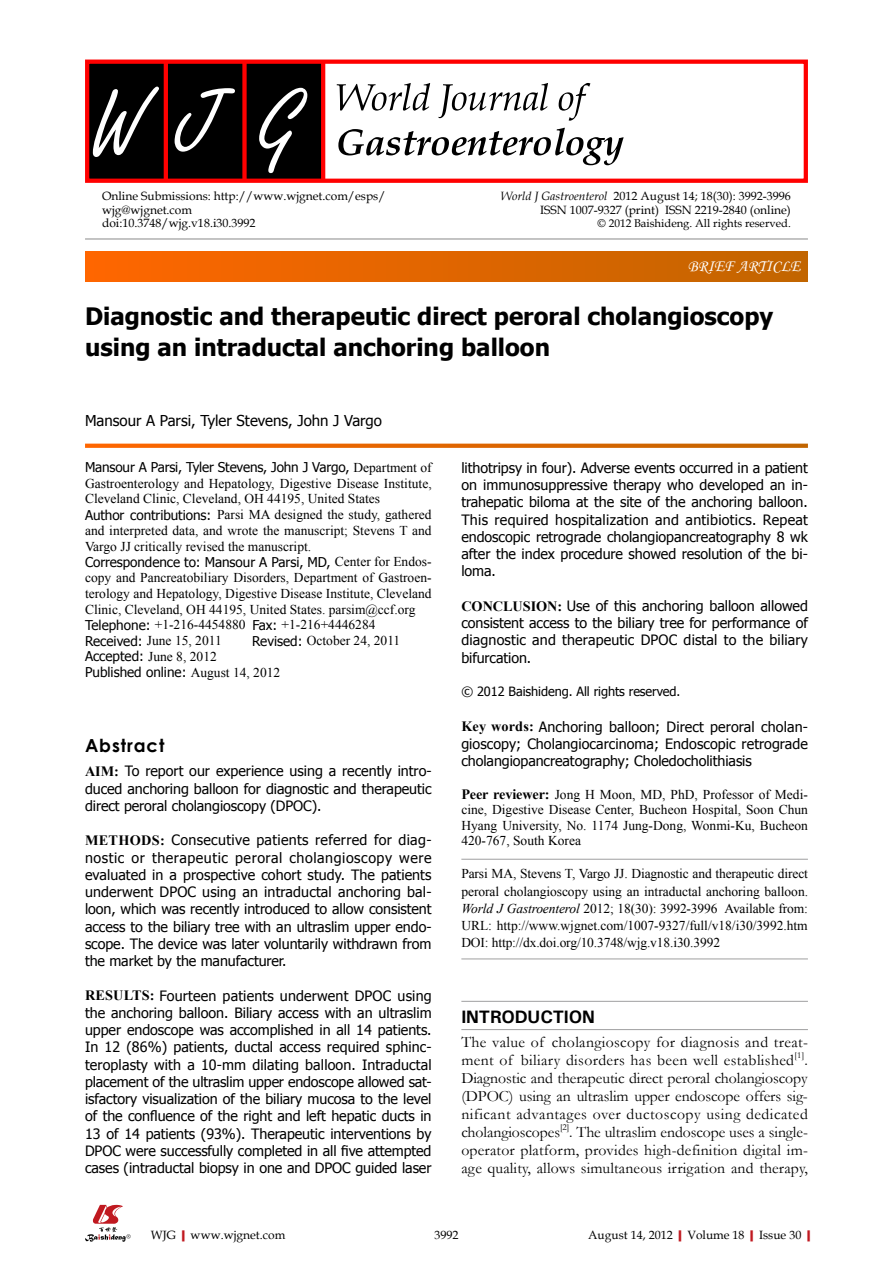
<style>
.page{position:relative;width:893px;height:1263px;background:#fff}
.page>*{position:absolute;margin:0;border:0;box-sizing:border-box;transform-origin:0 0}
.t1{font:700 24px/31.5px "Tahoma";color:#000}
.t2{font:700 18px "Univers";letter-spacing:-.01em;color:#000}
.t3{font:700 18px "Century Gothic";letter-spacing:.05em;color:#000}
.t4{font:16.5px "Monotype Corsiva";color:#fff}
.t5{font:15.75px/18px "Garamond";letter-spacing:.02em;color:#000;text-align:justify}
.t6{font:15px "Tahoma";color:#000}
.t7{font:14.25px/17.2px "Tahoma";letter-spacing:-.005em;color:#000;text-align:justify}
.t8{font:13.5px/15.8px "Times New Roman";color:#000}
.t9{font:13.5px "Tahoma";letter-spacing:-.005em;color:#000}
.t10{font:12.75px "Tahoma";letter-spacing:-.005em;color:#000}
.t11{font:12px/13.5px "Book Antiqua";color:#000;text-align:right}
.t12{font:11.25px "Book Antiqua";color:#000}
.t13{font:9.15px "Garamond";color:#000}
.s1{font-style:italic}
.s2{font-family:"Times New Roman"}
.s3{font-family:"Tahoma"}
.s4{font-family:"Times New Roman";font-weight:700}
.s5{font-weight:700;font-size:14.25px}
.s6{font-weight:700;color:#c01920}
</style>
<div class="page">
<div style="left:85px;top:252px;width:723px;height:29px;background:linear-gradient(to right,#f60,#c16500)"></div>
<hr style="left:85px;top:239px;width:723px;height:1px;background:#898989">
<div style="left:87px;top:61px;width:236px;height:121px;background:#000"></div>
<hr style="left:164px;top:61px;width:4px;height:121px;background:#f00">
<div style="left:242px;top:61px;width:5px;height:121px;background:#f00"></div>
<hr style="left:321px;top:61px;width:4px;height:121px;background:#f00">
<div style="left:85px;top:60px;width:723px;height:123px;border:4px solid #f00"></div>
<svg style="left:259px;top:88px;width:48px;height:85px"></svg>
<svg style="left:175px;top:88px;width:60px;height:64px"></svg>
<svg style="left:93px;top:87px;width:66px;height:70px"></svg>
<svg style="left:337px;top:83px;width:253px;height:38px"></svg>
<svg style="left:338px;top:128px;width:286px;height:37px"></svg>
<svg style="left:85px;top:444px;width:723px;height:4px;background:#e16a08"></svg>
<svg style="left:85px;top:1205px;width:46px;height:37px"></svg>
<hr style="left:461px;top:1001px;width:347px;height:1px;background:#9f9fa0">
<hr style="left:461px;top:1029px;width:347px;height:1px;background:#9f9fa0">
<hr style="left:461px;top:859px;width:347px;height:1px;background:#9f9fa0">
<hr style="left:461px;top:959px;width:347px;height:1px;background:#9f9fa0">
<p class="t11" style="left:102px;top:189px;width:285px;text-align:left">Online Submissions: http://www.wjgnet.com/esps/ wjg@wjgnet.com<br>doi:10.3748/wjg.v18.i30.3992</p>
<p class="t11" style="left:501px;top:189px;width:292px"><span class="s1">World J Gastroenterol</span> 2012 August 14; 18(30): 3992-3996<br>ISSN 1007-9327 (print) ISSN 2219-2840 (online)</p>
<p class="t12" style="left:598px;top:215px;width:195px">© 2012 Baishideng. All rights reserved.</p>
<p class="t4" style="left:688px;top:256px;width:114px">BRIEF ARTICLE</p>
<h1 class="t1" style="left:85px;top:298px;width:690px">Diagnostic and therapeutic direct peroral cholangioscopy using an intraductal anchoring balloon</h1>
<p class="t6" style="left:85px;top:410px;width:299px">Mansour A Parsi, Tyler Stevens, John J Vargo</p>
<p class="t9" style="left:85px;top:458px;width:348px">Mansour A Parsi, Tyler Stevens, John J Vargo, <span class="s2">Department of</span></p>
<p class="t8" style="left:85px;top:475px;width:348px">Gastroenterology and Hepatology, Digestive Disease Institute, Cleveland Clinic, Cleveland, OH 44195, United States<br><span class="s3">Author contributions:</span> Parsi MA designed the study, gathered and interpreted data, and wrote the manuscript; Stevens T and Vargo JJ critically revised the manuscript.</p>
<p class="t9" style="left:85px;top:553px;width:348px">Correspondence to: Mansour A Parsi, MD, <span class="s2">Center for Endos-</span></p>
<p class="t8" style="left:85px;top:569px;width:348px">copy and Pancreatobiliary Disorders, Department of Gastroen&shy;terology and Hepatology, Digestive Disease Institute, Cleveland Clinic, Cleveland, OH 44195, United States. parsim@ccf.org <span class="s3">Telephone:</span> +1-216-4454880 <span class="s3">Fax:</span> +1-216+4446284<br><span class="s3">Received:</span> June 15, 2011</p>
<p class="t8" style="left:252px;top:632px;width:150px"><span class="s3">Revised:</span> October 24, 2011</p>
<p class="t8" style="left:85px;top:648px;width:133px"><span class="s3">Accepted:</span> June 8, 2012</p>
<p class="t9" style="left:85px;top:663px;width:197px">Published online: <span class="s2">August 14, 2012</span></p>
<p class="t3" style="left:85px;top:732px;width:81px">Abstract</p>
<p class="t7" style="left:85px;top:762px;width:348px"><span class="s4">AIM:</span> To report our experience using a recently intro&shy;duced anchoring balloon for diagnostic and therapeutic direct peroral cholangioscopy (DPOC).</p>
<p class="t7" style="left:85px;top:831px;width:348px"><span class="s4">METHODS:</span> Consecutive patients referred for diag&shy;nostic or therapeutic peroral cholangioscopy were evaluated in a prospective cohort study. The patients underwent DPOC using an intraductal anchoring bal&shy;loon, which was recently introduced to allow consistent access to the biliary tree with an ultraslim upper endo&shy;scope. The device was later voluntarily withdrawn from the market by the manufacturer.</p>
<p class="t7" style="left:85px;top:986px;width:348px"><span class="s4">RESULTS:</span> Fourteen patients underwent DPOC using the anchoring balloon. Biliary access with an ultraslim upper endoscope was accomplished in all 14 patients.<br>In 12 (86%) patients, ductal access required sphinc&shy;teroplasty with a 10-mm dilating balloon. Intraductal placement of the ultraslim upper endoscope allowed sat&shy;isfactory visualization of the biliary mucosa to the level of the confluence of the right and left hepatic ducts in 13 of 14 patients (93%). Therapeutic interventions by DPOC were successfully completed in all five attempted cases (intraductal biopsy in one and DPOC guided laser</p>
<p class="t7" style="left:461px;top:458px;width:348px">lithotripsy in four). Adverse events occurred in a patient on immunosuppressive therapy who developed an in&shy;trahepatic biloma at the site of the anchoring balloon.<br>This required hospitalization and antibiotics. Repeat endoscopic retrograde cholangiopancreatography 8 wk after the index procedure showed resolution of the bi&shy;loma.</p>
<p class="t7" style="left:461px;top:596px;width:348px"><span class="s4">CONCLUSION:</span> Use of this anchoring balloon allowed consistent access to the biliary tree for performance of diagnostic and therapeutic DPOC distal to the biliary bifurcation.</p>
<p class="t10" style="left:461px;top:683px;width:221px">© 2012 Baishideng. All rights reserved.</p>
<p class="t7" style="left:461px;top:717px;width:348px"><span class="s4">Key words:</span> Anchoring balloon; Direct peroral cholan&shy;gioscopy; Cholangiocarcinoma; Endoscopic retrograde cholangiopancreatography; Choledocholithiasis</p>
<p class="t8" style="left:461px;top:786px;width:348px;text-align:justify"><span class="s5">Peer reviewer:</span> Jong H Moon, MD, PhD, Professor of Medi&shy;cine, Digestive Disease Center, Bucheon Hospital, Soon Chun Hyang University, No. 1174 Jung-Dong, Wonmi-Ku, Bucheon 420-767, South Korea</p>
<p class="t8" style="left:461px;top:865px;width:348px;line-height:17.2px;text-align:justify">Parsi MA, Stevens T, Vargo JJ. Diagnostic and therapeutic direct peroral cholangioscopy using an intraductal anchoring balloon.<br><span class="s1">World J Gastroenterol</span> 2012; 18(30): 3992-3996 Available from:<br>URL: http://www.wjgnet.com/1007-9327/full/v18/i30/3992.htm DOI: http://dx.doi.org/10.3748/wjg.v18.i30.3992</p>
<p class="t2" style="left:461px;top:1005px;width:135px">INTRODUCTION</p>
<p class="t5" style="left:461px;top:1033px;width:348px">The value of cholangioscopy for diagnosis and treat&shy;ment of biliary disorders has been well established</p>
<p class="t13" style="left:795px;top:1049px;width:11px">[1]</p>
<p class="t5" style="left:461px;top:1051px;width:348px;text-indent:343px">.<br>Diagnostic and therapeutic direct peroral cholangioscopy (DPOC) using an ultraslim upper endoscope offers sig&shy;nificant advantages over ductoscopy using dedicated cholangioscopes</p>
<p class="t13" style="left:560px;top:1121px;width:11px">[2]</p>
<p class="t5" style="left:461px;top:1123px;width:348px;text-indent:108px">. The ultraslim endoscope uses a single&shy;operator platform, provides high-definition digital im&shy;age quality, allows simultaneous irrigation and therapy,</p>
<p class="t11" style="left:151px;top:1227px;width:136px">WJG<span class="s6">|</span>www.wjgnet.com</p>
<p class="t11" style="left:434px;top:1227px;width:25px">3992</p>
<p class="t11" style="left:588px;top:1227px;width:229px">August 14, 2012<span class="s6">|</span>Volume 18<span class="s6">|</span>Issue 30<span class="s6">|</span></p>
</div>
